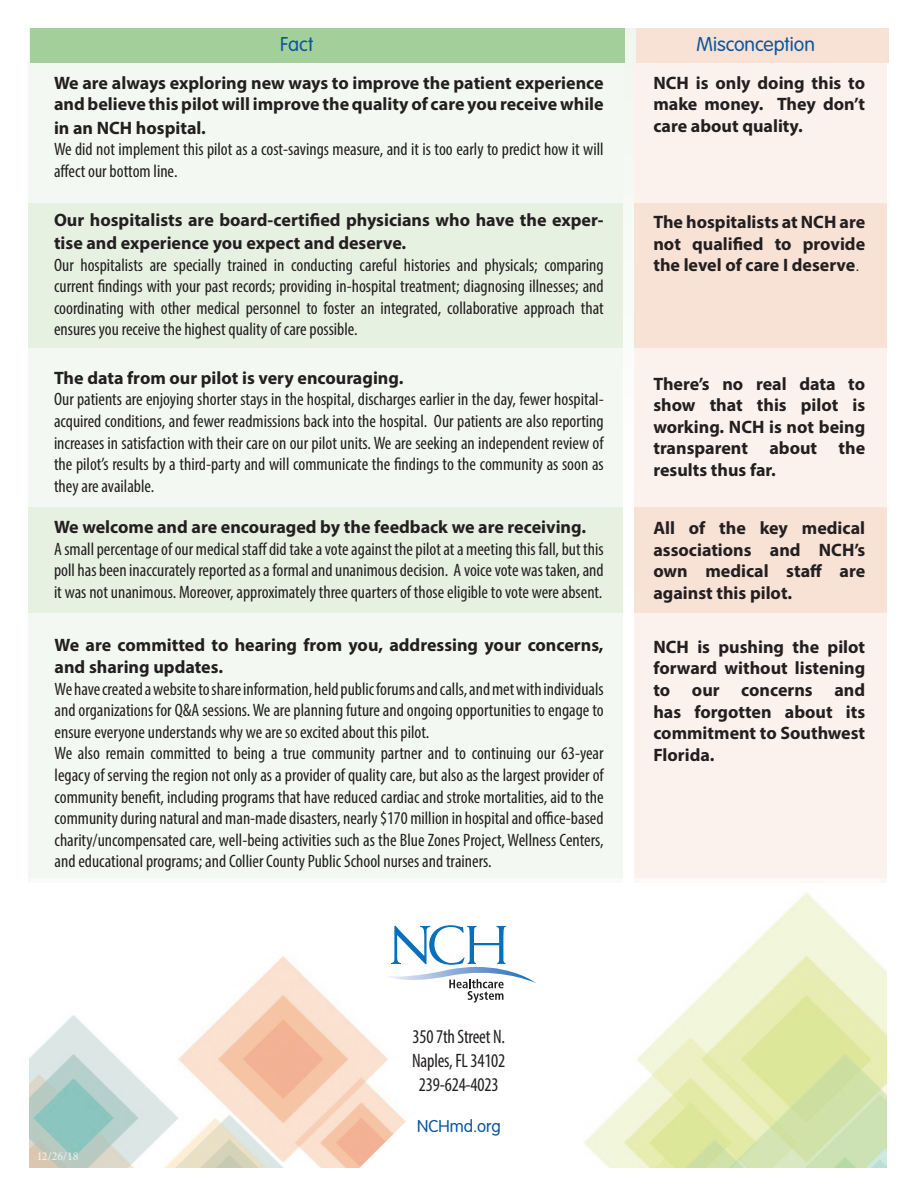
<style>
.page{position:relative;width:918px;height:1188px;background:#fff}
.page>*{position:absolute;margin:0;border:0;box-sizing:border-box;transform-origin:0 0}
.t1{font:300 21px "VAG Rundschrift D";color:#0a569f}
.t2{font:condensed 19.5px/24px "Myriad Pro";letter-spacing:-.01em;color:#231f20;text-align:center;scale:.95 1}
.t3{font:condensed 18px/21.6px "Myriad Pro";color:#231f20;text-align:justify}
.t4{font:700 18px/21.6px "Myriad Pro";color:#231f20;text-align:justify}
.t5{font:300 18px "VAG Rundschrift D";color:#0a569f}
.t6{font:12px "Minion Pro";color:#fff}
.s1{font-family:"VAG Rundschrift D";font-weight:300}
</style>
<div class="page">
<div style="left:634px;top:60px;width:253px;height:823px;background:#fbf2ed"></div>
<div style="left:29px;top:60px;width:594px;height:823px;background:#f3f9f2"></div>
<div style="left:29px;top:507px;width:594px;height:106px;background:#e7f1e2"></div>
<img style="left:29px;top:892px;width:858px;height:275px">
<svg style="left:381px;top:925px;width:155px;height:78px"></svg>
<svg style="left:339px;top:1063px;width:251px;height:105px"></svg>
<div style="left:29px;top:203px;width:594px;height:145px;background:#e7f1e2"></div>
<div style="left:636px;top:28px;width:252px;height:34px;background:#f8e1d5"></div>
<div style="left:30px;top:28px;width:595px;height:34px;background:#a3cf9a"></div>
<div style="left:634px;top:203px;width:253px;height:145px;background:#f8e1d5"></div>
<div style="left:634px;top:507px;width:253px;height:106px;background:#f8e1d5"></div>
<p class="t1" style="left:280px;top:33px;width:35px">Fact</p>
<p class="t1" style="left:697px;top:33px;width:120px">Misconception</p>
<p class="t4" style="left:653px;top:71px;width:213px">NCH is only doing this to make money. They don’t care about quality.</p>
<p class="t4" style="left:54px;top:71px;width:551px">We are always exploring new ways to improve the patient experience and believe this pilot will improve the quality of care you receive while</p>
<p class="t4" style="left:54px;top:116px;width:153px">in an NCH hospital.</p>
<p class="t3" style="left:54px;top:138px;width:551px">We did not implement this pilot as a cost-savings measure, and it is too early to predict how it will affect our bottom line.</p>
<p class="t4" style="left:54px;top:207px;width:551px;line-height:23.4px">Our hospitalists are board-certified physicians who have the exper&shy;tise and experience you expect and deserve.</p>
<p class="t3" style="left:54px;top:254px;width:551px">Our hospitalists are specially trained in conducting careful histories and physicals; comparing current findings with your past records; providing in-hospital treatment; diagnosing illnesses; and coordinating with other medical personnel to foster an integrated, collaborative approach that ensures you receive the highest quality of care possible.</p>
<p class="t4" style="left:54px;top:366px;width:351px">The data from our pilot is very encouraging.</p>
<p class="t3" style="left:54px;top:389px;width:551px">Our patients are enjoying shorter stays in the hospital, discharges earlier in the day, fewer hospital&shy;acquired conditions, and fewer readmissions back into the hospital. Our patients are also reporting increases in satisfaction with their care on our pilot units. We are seeking an independent review of the pilot’s results by a third-party and will communicate the findings to the community as soon as they are available.</p>
<p class="t4" style="left:54px;top:516px;width:534px">We welcome and are encouraged by the feedback we are receiving.</p>
<p class="t3" style="left:54px;top:538px;width:551px">A small percentage of our medical staff did take a vote against the pilot at a meeting this fall, but this poll has been inaccurately reported as a formal and unanimous decision. A voice vote was taken, and it was not unanimous. Moreover, approximately three quarters of those eligible to vote were absent.</p>
<p class="t4" style="left:55px;top:634px;width:551px">We are committed to hearing from you, addressing your concerns, and sharing updates.</p>
<p class="t3" style="left:55px;top:678px;width:551px;text-align:left">We have created a website to share information, held public forums and calls, and met with individuals and organizations for Q&amp;A sessions. We are planning future and ongoing opportunities to engage to ensure everyone understands why we are so excited about this pilot.<br>We also remain committed to being a true community partner and to continuing our 63-year legacy of serving the region not only as a provider of quality care, but also as the largest provider of community benefit, including programs that have reduced cardiac and stroke mortalities, aid to the community during natural and man-made disasters, nearly $170 million in hospital and office-based charity/uncompensated care, well-being activities such as the Blue Zones Project, Wellness Centers, and educational programs; and Collier County Public School nurses and trainers.</p>
<p class="t4" style="left:653px;top:211px;width:213px">The hospitalists at NCH are not qualified to provide the level of care I deserve<span class="s1">.</span></p>
<p class="t4" style="left:653px;top:372px;width:213px">There’s no real data to show that this pilot is working. NCH is not being transparent about the results thus far.</p>
<p class="t4" style="left:653px;top:517px;width:213px">All of the key medical associations and NCH’s own medical staff are against this pilot.</p>
<p class="t4" style="left:653px;top:635px;width:213px">NCH is pushing the pilot forward without listening to our concerns and has forgotten about its commitment to Southwest Florida.</p>
<p class="t2" style="left:412px;top:1024px;width:100px">350 7th Street N.<br>Naples, FL 34102<br>239-624-4023</p>
<p class="t6" style="left:36px;top:1148px;width:44px">12/26/18</p>
<p class="t5" style="left:417px;top:1117px;width:85px">NCHmd.org</p>
</div>
